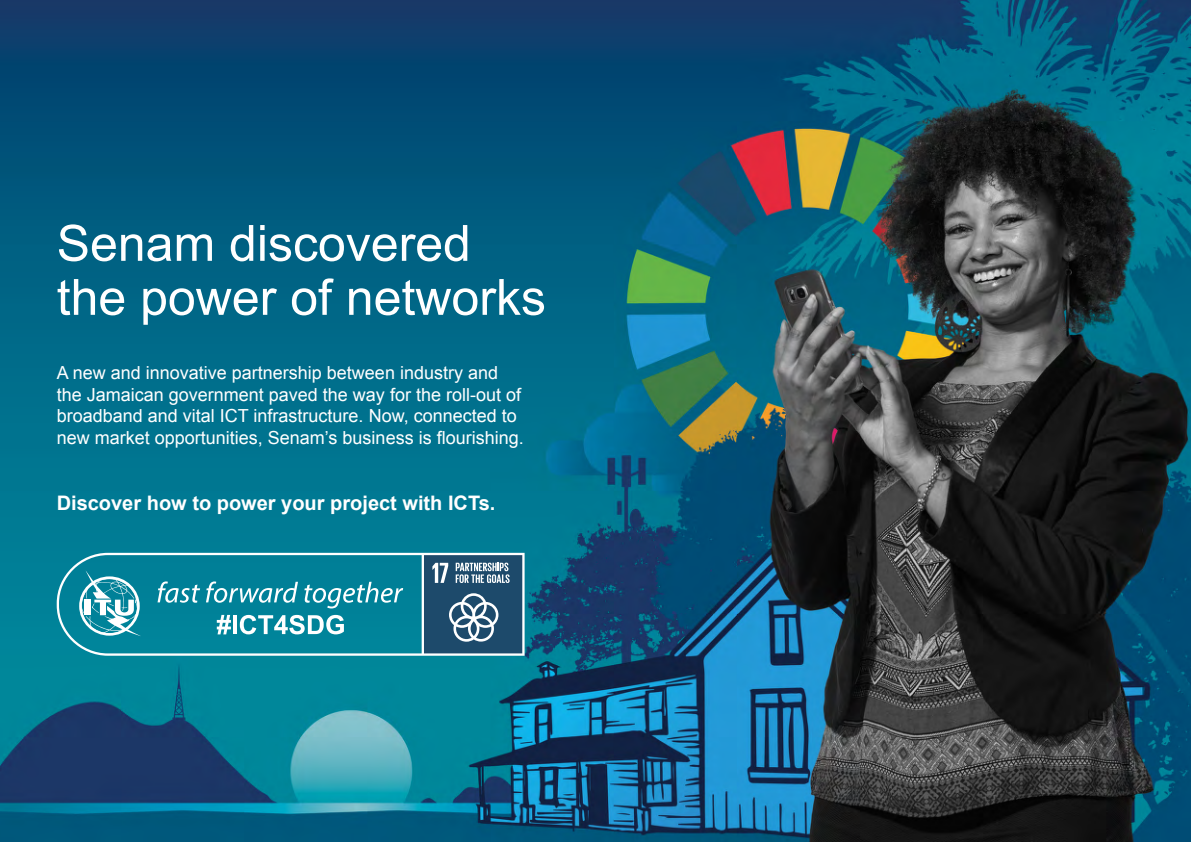
<style>
.page{position:relative;width:1191px;height:842px;background:#fff}
.page>*{position:absolute;margin:0;border:0;box-sizing:border-box;transform-origin:0 0}
.SDGs-title-left{font:50px/54px "Arial";color:#fff}
.SDGs-slogan-left{font:700 20px "Arial";color:#fff}
.SDGs-text-left{font:18px/21.6px "Arial";color:#fff}
</style>
<div class="page">
<img style="left:0;top:0;width:1191px;height:842px">
<svg style="left:57px;top:553px;width:467px;height:103px;background:#2e8ca1"></svg>
<p class="SDGs-title-left" style="left:57px;top:217px;width:491px">Senam discovered the power of networks</p>
<p class="SDGs-text-left" style="left:57px;top:362px;width:468px">A new and innovative partnership between industry and the Jamaican government paved the way for the roll‑out of broadband and vital ICT infrastructure. Now, connected to new market opportunities, Senam’s business is flourishing.</p>
<p class="SDGs-slogan-left" style="left:57px;top:490px;width:440px">Discover how to power your project with ICTs.</p>
</div>
